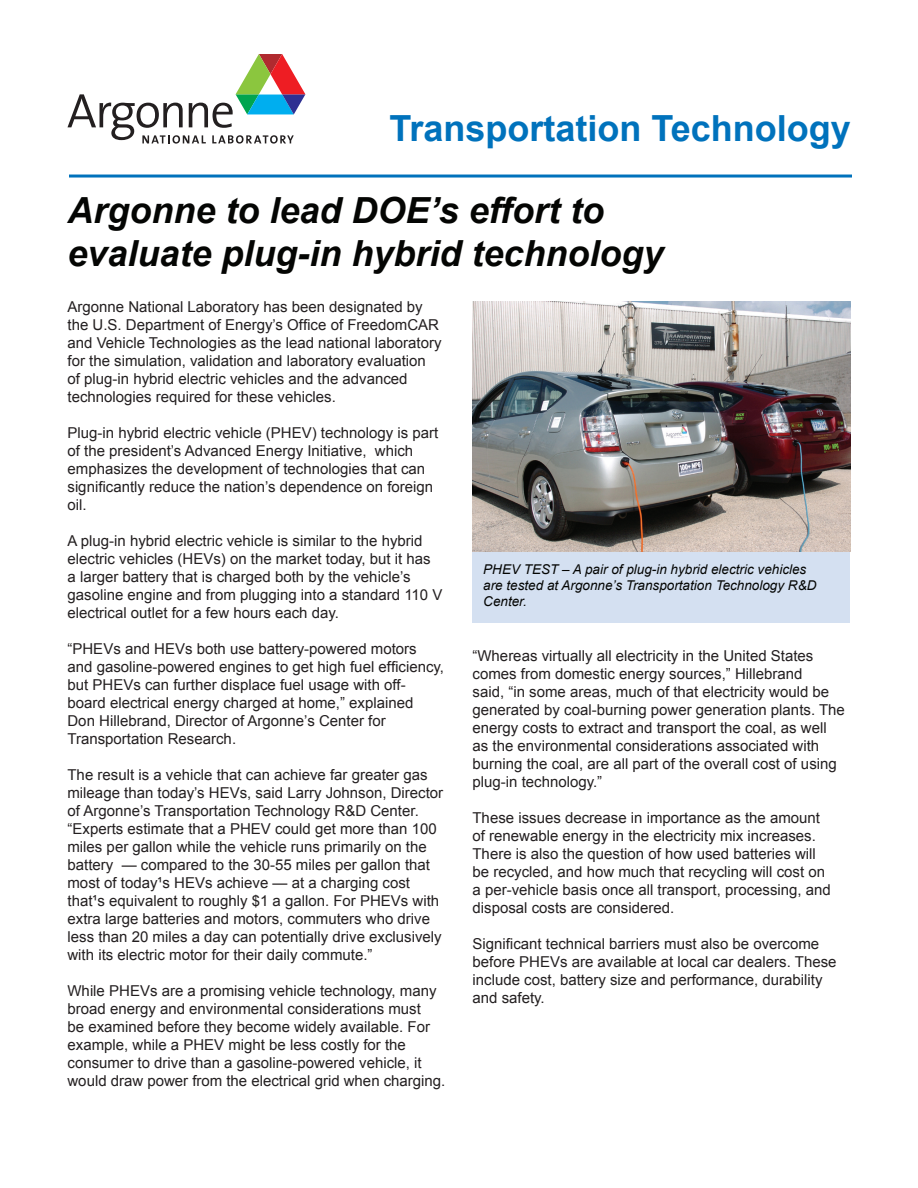
<style>
.page{position:relative;width:918px;height:1188px;background:#fff}
.page>*{position:absolute;margin:0;border:0;box-sizing:border-box;transform-origin:0 0}
.t1{font:italic 700 36px/43.2px "Arial";color:#040503}
.t2{font:700 36px "Arial";color:#0072bc}
.t3{font:15px/18px "Arial";color:#231f20}
.t4{font:italic 13.5px/16.2px "Arial";color:#040503}
</style>
<div class="page">
<div style="left:472px;top:551px;width:378px;height:72px;background:#d4e0f1"></div>
<hr style="left:69px;top:175px;width:783px;height:3px;background:#0072bc">
<img style="left:472px;top:301px;width:378px;height:251px">
<svg style="left:68px;top:54px;width:237px;height:90px"></svg>
<h1 class="t2" style="left:390px;top:108px;width:463px">Transportation Technology</h1>
<h1 class="t1" style="left:68px;top:188px;width:598px">Argonne to lead DOE’s effort to evaluate plug-in hybrid technology</h1>
<p class="t3" style="left:68px;top:298px;width:376px">Argonne National Laboratory has been designated by the U.S. Department of Energy’s Office of FreedomCAR and Vehicle Technologies as the lead national laboratory for the simulation, validation and laboratory evaluation of plug-in hybrid electric vehicles and the advanced technologies required for these vehicles.</p>
<p class="t3" style="left:68px;top:424px;width:372px">Plug-in hybrid electric vehicle (PHEV) technology is part of the president’s Advanced Energy Initiative, which emphasizes the development of technologies that can significantly reduce the nation’s dependence on foreign oil.</p>
<p class="t3" style="left:68px;top:532px;width:376px">A plug-in hybrid electric vehicle is similar to the hybrid electric vehicles (HEVs) on the market today, but it has a larger battery that is charged both by the vehicle’s gasoline engine and from plugging into a standard 110 V electrical outlet for a few hours each day.</p>
<p class="t3" style="left:68px;top:640px;width:378px">“PHEVs and HEVs both use battery-powered motors and gasoline-powered engines to get high fuel efficiency, but PHEVs can further displace fuel usage with off&shy;board electrical energy charged at home,” explained Don Hillebrand, Director of Argonne’s Center for Transportation Research.</p>
<p class="t3" style="left:68px;top:766px;width:377px">The result is a vehicle that can achieve far greater gas mileage than today’s HEVs, said Larry Johnson, Director of Argonne’s Transportation Technology R&amp;D Center. “Experts estimate that a PHEV could get more than 100 miles per gallon while the vehicle runs primarily on the battery — compared to the 30-55 miles per gallon that most of today¹s HEVs achieve — at a charging cost that¹s equivalent to roughly $1 a gallon. For PHEVs with extra large batteries and motors, commuters who drive less than 20 miles a day can potentially drive exclusively with its electric motor for their daily commute.”</p>
<p class="t3" style="left:68px;top:982px;width:379px">While PHEVs are a promising vehicle technology, many broad energy and environmental considerations must<br>be examined before they become widely available. For example, while a PHEV might be less costly for the consumer to drive than a gasoline-powered vehicle, it would draw power from the electrical grid when charging.</p>
<p class="t4" style="left:483px;top:561px;width:335px">PHEV TEST – A pair of plug-in hybrid electric vehicles are tested at Argonne’s Transportation Technology R&amp;D<br>Center.</p>
<p class="t3" style="left:472px;top:647px;width:374px">“Whereas virtually all electricity in the United States comes from domestic energy sources,” Hillebrand<br>said, “in some areas, much of that electricity would be generated by coal-burning power generation plants. The energy costs to extract and transport the coal, as well as the environmental considerations associated with burning the coal, are all part of the overall cost of using plug-in technology.”</p>
<p class="t3" style="left:472px;top:809px;width:360px">These issues decrease in importance as the amount of renewable energy in the electricity mix increases.<br>There is also the question of how used batteries will be recycled, and how much that recycling will cost on a per-vehicle basis once all transport, processing, and disposal costs are considered.</p>
<p class="t3" style="left:472px;top:935px;width:366px">Significant technical barriers must also be overcome before PHEVs are available at local car dealers. These include cost, battery size and performance, durability and safety.</p>
</div>
